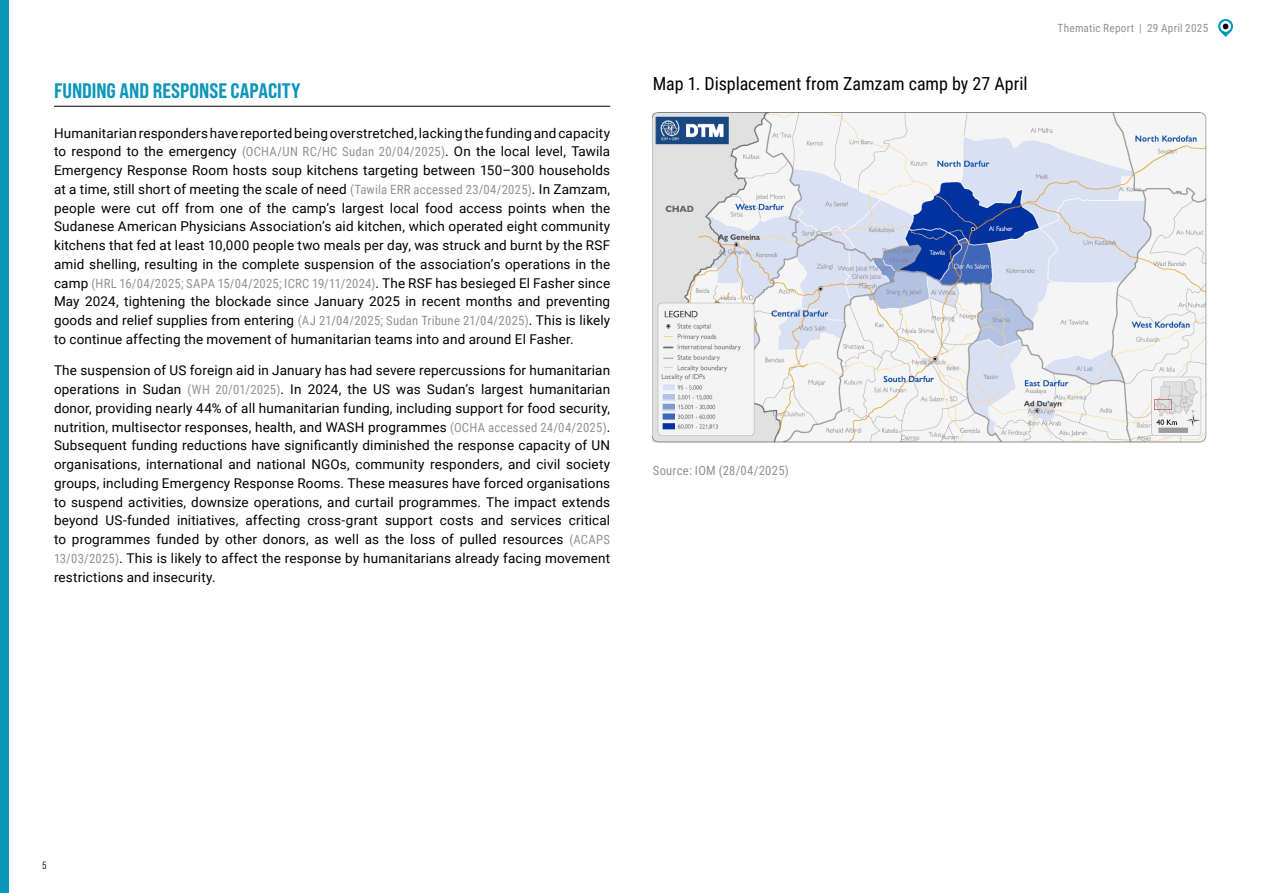
<style>
.page{position:relative;width:1263px;height:893px;background:#fff}
.page>*{position:absolute;margin:0;border:0;box-sizing:border-box;transform-origin:0 0}
.t1{font:21px "Bebas Neue Pro Sm E Eb";color:#0c96ba}
.t2{font:18px "Roboto Condensed";color:#000}
.t3{font:13.5px/18.8px "Roboto";letter-spacing:.01em;color:#000;text-align:justify}
.t4{font:12.75px "Roboto Condensed";letter-spacing:.015em;color:#929292}
.t5{font:11.25px "Roboto Condensed";letter-spacing:.02em;color:#929292}
.t6{font:10.5px "Bebas Neue Pro Middle";color:#000}
.s1{font-family:"Roboto Condensed";font-size:12.75px;color:#929292}
.s2{font-family:"Roboto";font-size:13.5px;color:#000}
</style>
<div class="page">
<svg style="left:1218px;top:19px;width:15px;height:18px"></svg>
<div style="left:0;top:0;width:9px;height:893px;background:#0c96ba"></div>
<hr style="left:54px;top:106px;width:556px;height:1px;background:#000">
<img style="left:653px;top:112px;width:554px;height:331px">
<h1 class="t1" style="left:54px;top:78px;width:248px">FUNDING AND RESPONSE CAPACITY</h1>
<p class="t3" style="left:54px;top:123px;width:558px">Humanitarian responders have reported being overstretched, lacking the funding and capacity to respond to the emergency <span class="s1">(OCHA/UN RC/HC Sudan 20/04/2025)</span>. On the local level, Tawila Emergency Response Room hosts soup kitchens targeting between 150–300 households at a time, still short of meeting the scale of need <span class="s1">(Tawila ERR accessed 23/04/2025)</span>. In Zamzam, people were cut off from one of the camp’s largest local food access points when the Sudanese American Physicians Association’s aid kitchen, which operated eight community kitchens that fed at least 10,000 people two meals per day, was struck and burnt by the RSF amid shelling, resulting in the complete suspension of the association’s operations in the</p>
<p class="t4" style="left:54px;top:274px;width:558px"><span class="s2">camp</span> (HRL 16/04/2025; SAPA 15/04/2025; ICRC 19/11/2024)<span class="s2">. The RSF has besieged El Fasher since</span></p>
<p class="t3" style="left:54px;top:292px;width:558px">May 2024, tightening the blockade since January 2025 in recent months and preventing goods and relief supplies from entering <span class="s1">(AJ 21/04/2025; Sudan Tribune 21/04/2025)</span>. This is likely to continue affecting the movement of humanitarian teams into and around El Fasher.</p>
<p class="t3" style="left:54px;top:361px;width:558px">The suspension of US foreign aid in January has had severe repercussions for humanitarian operations in Sudan <span class="s1">(WH 20/01/2025)</span>. In 2024, the US was Sudan’s largest humanitarian donor, providing nearly 44% of all humanitarian funding, including support for food security, nutrition, multisector responses, health, and WASH programmes <span class="s1">(OCHA accessed 24/04/2025)</span>.<br>Subsequent funding reductions have significantly diminished the response capacity of UN organisations, international and national NGOs, community responders, and civil society groups, including Emergency Response Rooms. These measures have forced organisations to suspend activities, downsize operations, and curtail programmes. The impact extends beyond US-funded initiatives, affecting cross-grant support costs and services critical to programmes funded by other donors, as well as the loss of pulled resources <span class="s1">(ACAPS 13/03/2025)</span>. This is likely to affect the response by humanitarians already facing movement restrictions and insecurity.</p>
<h2 class="t2" style="left:653px;top:71px;width:376px">Map 1. Displacement from Zamzam camp by 27 April</h2>
<p class="t5" style="left:1058px;top:20px;width:152px">Thematic Report | 29 April 2025</p>
<p class="t4" style="left:653px;top:462px;width:138px">Source: IOM (28/04/2025)</p>
<p class="t6" style="left:43px;top:859px;width:5px">5</p>
</div>
